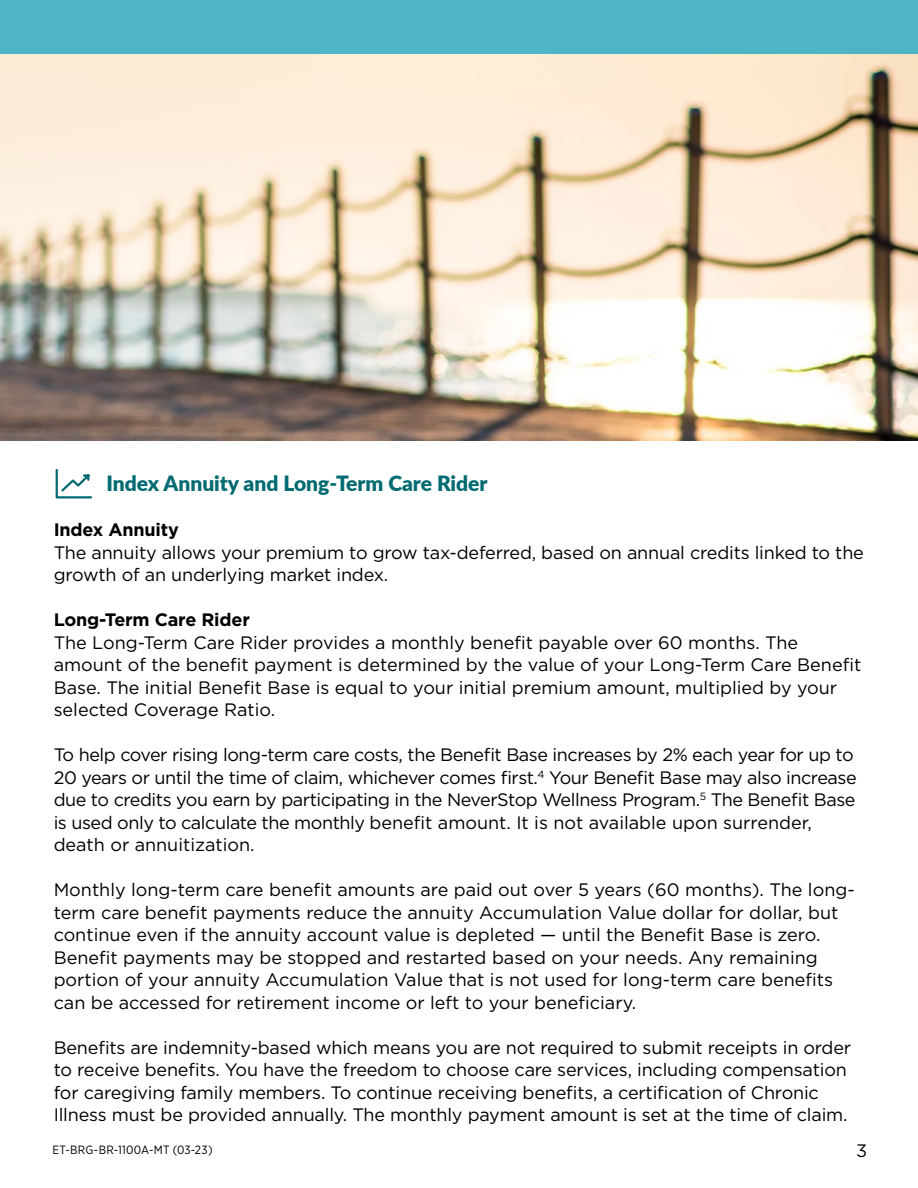
<style>
.page{position:relative;width:918px;height:1188px;background:#fff}
.page>*{position:absolute;margin:0;border:0;box-sizing:border-box;transform-origin:0 0}
.t1{font:900 21px "Lato";color:#006a71}
.t2{font:18px/22.5px "Gotham";letter-spacing:-.01em;color:#000}
.t3{font:700 18px "Gotham";letter-spacing:-.01em;color:#000}
.t4{font:12px "Gotham Narrow";letter-spacing:.025em;color:#000}
</style>
<div class="page">
<img style="left:0;top:54px;width:918px;height:386px">
<div style="left:0;top:0;width:918px;height:54px;background:#4eb5c7"></div>
<svg style="left:55px;top:469px;width:37px;height:30px"></svg>
<p class="t1" style="left:106px;top:468px;width:383px">Index Annuity and Long-Term Care Rider</p>
<p class="t3" style="left:54px;top:518px;width:127px">Index Annuity</p>
<p class="t2" style="left:54px;top:541px;width:812px">The annuity allows your premium to grow tax-deferred, based on annual credits linked to the growth of an underlying market index.</p>
<p class="t3" style="left:54px;top:608px;width:198px">Long-Term Care Rider</p>
<p class="t2" style="left:54px;top:631px;width:809px">The Long-Term Care Rider provides a monthly benefit payable over 60 months. The amount of the benefit payment is determined by the value of your Long-Term Care Benefit Base. The initial Benefit Base is equal to your initial premium amount, multiplied by your selected Coverage Ratio.</p>
<p class="t2" style="left:54px;top:743px;width:805px">To help cover rising long-term care costs, the Benefit Base increases by 2% each year for up to 20 years or until the time of claim, whichever comes first.<sup>4</sup> Your Benefit Base may also increase due to credits you earn by participating in the NeverStop Wellness Program.<sup>5</sup> The Benefit Base is used only to calculate the monthly benefit amount. It is not available upon surrender, death or annuitization.</p>
<p class="t2" style="left:54px;top:878px;width:803px">Monthly long-term care benefit amounts are paid out over 5 years (60 months). The long&shy;term care benefit payments reduce the annuity Accumulation Value dollar for dollar, but continue even if the annuity account value is depleted — until the Benefit Base is zero.<br>Benefit payments may be stopped and restarted based on your needs. Any remaining portion of your annuity Accumulation Value that is not used for long-term care benefits can be accessed for retirement income or left to your beneficiary.</p>
<p class="t2" style="left:54px;top:1036px;width:799px">Benefits are indemnity-based which means you are not required to submit receipts in order to receive benefits. You have the freedom to choose care services, including compensation for caregiving family members. To continue receiving benefits, a certification of Chronic Illness must be provided annually. The monthly payment amount is set at the time of claim.</p>
<p class="t4" style="left:52px;top:1142px;width:162px">ET-BRG-BR-1100A-MT (03-23)</p>
<p class="t2" style="left:856px;top:1139px;width:13px">3</p>
</div>
